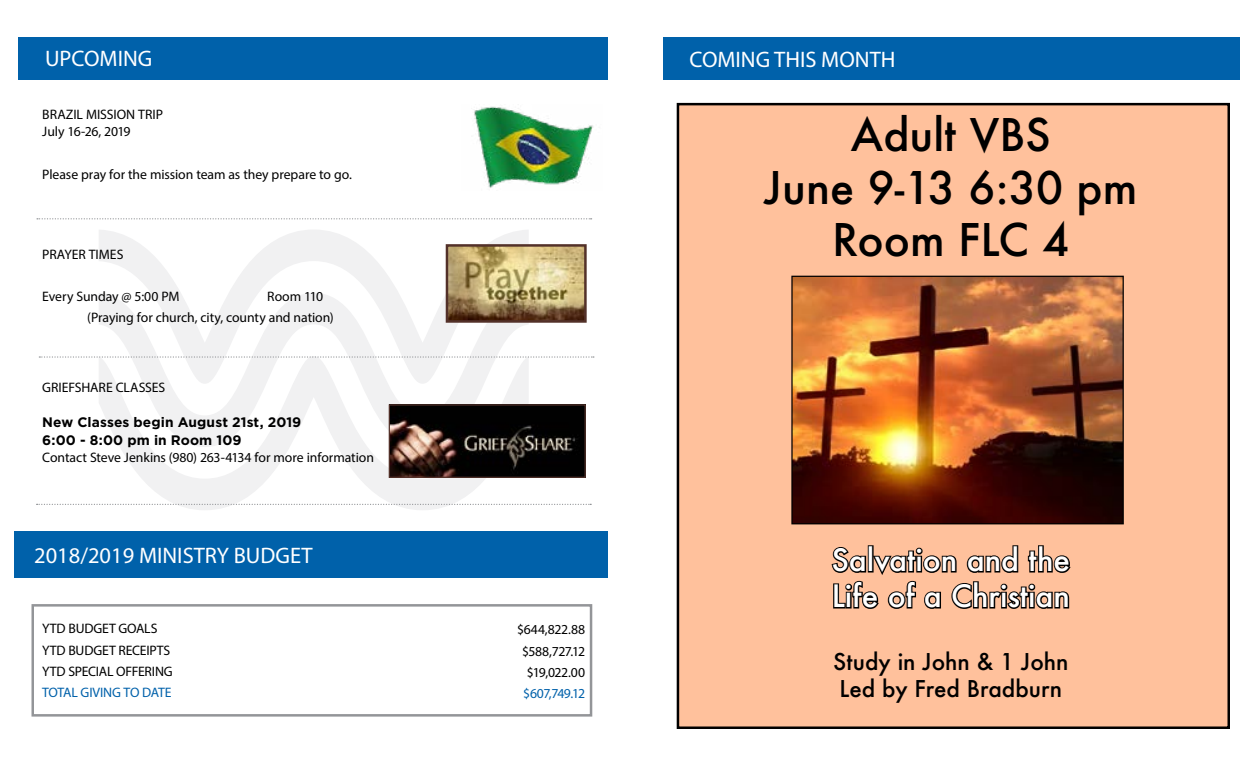
<style>
.page{position:relative;width:1260px;height:765px;background:#fff}
.page>*{position:absolute;margin:0;border:0;box-sizing:border-box;transform-origin:0 0}
.t1{font:500 43.75px/52.5px "Futura";color:#000;text-align:center}
.t2{font:500 30px/36px "Futura";color:#fff}
.t3{font:22.5px "Myriad Pro";color:#fff}
.t4{font:500 22.5px/27px "Futura";color:#000}
.t5{font:13.75px/21.2px "Myriad Pro";letter-spacing:-.005em;color:#000}
.t6{font:700 13.75px/17.5px "Gotham";letter-spacing:.005em;color:#000}
.t7{font:13.75px "Myriad Pro";letter-spacing:-.03em;color:#0061aa}
</style>
<div class="page">
<svg style="left:99px;top:230px;width:430px;height:63px"></svg>
<svg style="left:99px;top:447px;width:430px;height:63px"></svg>
<svg style="left:99px;top:293px;width:430px;height:154px;fill:#f4f4f5"></svg>
<div style="left:663px;top:38px;width:576px;height:42px;background:#0061aa"></div>
<div style="left:19px;top:37px;width:589px;height:42px;background:#0061aa"></div>
<div style="left:14px;top:532px;width:594px;height:46px;background:#0061aa"></div>
<svg style="left:39px;top:356px;width:555px;height:2px"></svg>
<svg style="left:37px;top:504px;width:554px;height:1px"></svg>
<div style="left:32px;top:604px;width:560px;height:113px;border:2px solid #939598"></div>
<img style="left:391px;top:406px;width:193px;height:70px">
<div style="left:389px;top:404px;width:197px;height:74px;border:1px solid #533129"></div>
<img style="left:449px;top:247px;width:135px;height:73px">
<div style="left:446px;top:244px;width:141px;height:79px;border:2px solid #533129"></div>
<svg style="left:37px;top:218px;width:555px;height:1px"></svg>
<img style="left:474px;top:106px;width:120px;height:82px">
<div style="left:678px;top:104px;width:551px;height:624px;background:#ffc19c"></div>
<div style="left:677px;top:103px;width:553px;height:626px;border:2px solid #000"></div>
<svg style="left:831px;top:545px;width:240px;height:64px"></svg>
<img style="left:793px;top:278px;width:329px;height:244px">
<div style="left:791px;top:276px;width:333px;height:248px;border:1px solid #000"></div>
<h3 class="t3" style="left:45px;top:45px;width:109px">UPCOMING</h3>
<p class="t5" style="left:42px;top:105px;width:122px;line-height:17.5px">BRAZIL MISSION TRIP<br>July 16-26, 2019</p>
<p class="t5" style="left:42px;top:163px;width:311px">Please pray for the mission team as they prepare to go.</p>
<p class="t5" style="left:42px;top:243px;width:83px">PRAYER TIMES</p>
<p class="t5" style="left:42px;top:286px;width:139px">Every Sunday @ 5:00 PM</p>
<p class="t5" style="left:87px;top:286px;width:248px;text-indent:180px">Room 110 (Praying for church, city, county and nation)</p>
<p class="t5" style="left:42px;top:377px;width:125px">GRIEFSHARE CLASSES</p>
<p class="t6" style="left:42px;top:414px;width:261px">New Classes begin August 21st, 2019<br>6:00 - 8:00 pm in Room 109</p>
<p class="t5" style="left:42px;top:447px;width:333px">Contact Steve Jenkins (980) 263-4134 for more information</p>
<h3 class="t3" style="left:34px;top:542px;width:280px">2018/2019 MINISTRY BUDGET</h3>
<p class="t5" style="left:42px;top:618px;width:132px">YTD BUDGET GOALS<br>YTD BUDGET RECEIPTS<br>YTD SPECIAL OFFERING</p>
<p class="t7" style="left:42px;top:684px;width:131px">TOTAL GIVING TO DATE</p>
<h3 class="t3" style="left:689px;top:46px;width:208px">COMING THIS MONTH</h3>
<h1 class="t1" style="left:764px;top:108px;width:375px">Adult VBS<br>June 9-13 6:30 pm<br>Room FLC 4</h1>
<p class="t5" style="left:517px;top:619px;width:70px;text-align:right">$644,822.88 $588,727.12 $19,022.00</p>
<p class="t7" style="left:523px;top:685px;width:63px">$607,749.12</p>
<h2 class="t2" style="left:831px;top:542px;width:240px">Salvation and the<br>Life of a Christian</h2>
<h3 class="t4" style="left:833px;top:648px;width:237px">Study in John &amp; 1 John<br>Led by Fred Bradburn</h3>
</div>
